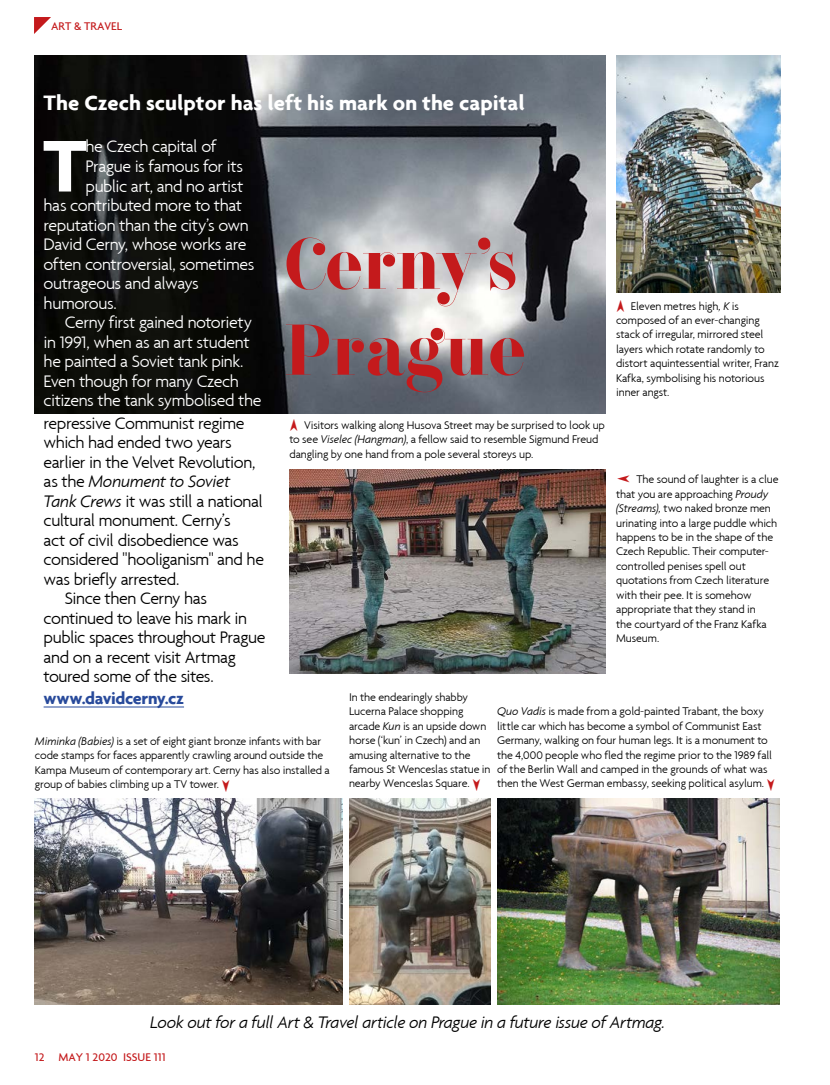
<style>
.page{position:relative;width:830px;height:1085px;background:#fff}
.page>*{position:absolute;margin:0;border:0;box-sizing:border-box;transform-origin:0 0}
.t1{font:700 79.2px "Agenda";color:#fff}
.t2{font:800 71.55px/85.8px "F Bella";color:#c41a1c}
.t3{font:700 22.5px "Agenda";color:#fff}
.t4{font:300 18px "Agenda";letter-spacing:-.03em;color:#000}
.t5{font:300 18px "Agenda";letter-spacing:-.025em;color:#fff}
.t6{font:italic 300 18px "Agenda";letter-spacing:-.02em;color:#000}
.t7{font:700 18px "Agenda";letter-spacing:-.02em;color:#284a9b}
.t8{font:300 12px/14.4px "Agenda";letter-spacing:-.01em;color:#000}
.t9{font:500 12px "Agenda";color:#c41a1c}
.s1{font-style:normal}
.s2{font-style:italic}
.s3{font-family:"Arrows";font-weight:400;font-size:19.5px;color:#c41a1c}
</style>
<div class="page">
<svg style="left:34px;top:17px;width:17px;height:17px"></svg>
<img style="left:35px;top:798px;width:307px;height:205px">
<img style="left:34px;top:55px;width:571px;height:358px">
<img style="left:289px;top:469px;width:316px;height:204px">
<img style="left:616px;top:55px;width:164px;height:238px">
<img style="left:497px;top:798px;width:282px;height:205px">
<hr style="left:44px;top:706px;width:140px;height:1px;background:#284a9b">
<img style="left:349px;top:798px;width:141px;height:205px">
<p class="t9" style="left:51px;top:19px;width:73px">ART &amp; TRAVEL</p>
<h3 class="t3" style="left:44px;top:89px;width:482px">The Czech sculptor has left his mark on the capital</h3>
<h1 class="t1" style="left:43px;top:117px;width:46px">T</h1>
<h3 class="t5" style="left:85px;top:136px;width:132px">he Czech capital of</h3>
<h3 class="t5" style="left:85px;top:156px;width:159px">Prague is famous for its</h3>
<h3 class="t5" style="left:85px;top:175px;width:159px">public art, and no artist</h3>
<h3 class="t5" style="left:44px;top:195px;width:200px">has contributed more to that</h3>
<h3 class="t5" style="left:44px;top:214px;width:206px">reputation than the city’s own</h3>
<h3 class="t5" style="left:44px;top:234px;width:204px">David Cerny, whose works are</h3>
<h3 class="t5" style="left:44px;top:253px;width:212px">often controversial, sometimes</h3>
<h3 class="t5" style="left:44px;top:273px;width:157px">outrageous and always</h3>
<h3 class="t5" style="left:44px;top:292px;width:75px">humorous.</h3>
<h3 class="t5" style="left:65px;top:312px;width:188px">Cerny first gained notoriety</h3>
<h3 class="t5" style="left:44px;top:331px;width:207px">in 1991, when as an art student</h3>
<h3 class="t5" style="left:44px;top:350px;width:201px">he painted a Soviet tank pink.</h3>
<h3 class="t5" style="left:44px;top:370px;width:196px">Even though for many Czech</h3>
<h3 class="t5" style="left:44px;top:389px;width:219px">citizens the tank symbolised the</h3>
<h3 class="t4" style="left:44px;top:412px;width:202px">repressive Communist regime</h3>
<h3 class="t4" style="left:44px;top:431px;width:190px">which had ended two years</h3>
<h3 class="t4" style="left:44px;top:451px;width:213px">earlier in the Velvet Revolution,</h3>
<h3 class="t6" style="left:44px;top:470px;width:188px"><span class="s1">as the</span> Monument to Soviet</h3>
<h3 class="t4" style="left:44px;top:490px;width:221px"><span class="s2">Tank Crews</span> it was still a national</h3>
<h3 class="t4" style="left:44px;top:509px;width:188px">cultural monument. Cerny’s</h3>
<h3 class="t4" style="left:44px;top:529px;width:197px">act of civil disobedience was</h3>
<h3 class="t4" style="left:44px;top:548px;width:222px">considered "hooliganism" and he</h3>
<h3 class="t4" style="left:44px;top:568px;width:137px">was briefly arrested.</h3>
<h3 class="t4" style="left:65px;top:587px;width:144px">Since then Cerny has</h3>
<h3 class="t4" style="left:44px;top:607px;width:205px">continued to leave his mark in</h3>
<h3 class="t4" style="left:44px;top:626px;width:223px">public spaces throughout Prague</h3>
<h3 class="t4" style="left:44px;top:646px;width:194px">and on a recent visit Artmag</h3>
<h3 class="t4" style="left:44px;top:665px;width:171px">toured some of the sites.</h3>
<h3 class="t7" style="left:44px;top:687px;width:142px">www.davidcerny.cz</h3>
<h2 class="t2" style="left:284px;top:221px;width:242px">Cerny’s<br>Prague</h2>
<p class="t8" style="left:615px;top:298px;width:164px"><span class="s3">c</span> Eleven metres high<span class="s2">, K</span> is composed of an ever-changing stack of irregular, mirrored steel layers which rotate randomly to distort aquintessential writer, Franz<br>Kafka, symbolising his notorious inner angst.</p>
<p class="t8" style="left:289px;top:417px;width:317px"><span class="s3">c</span> Visitors walking along Husova Street may be surprised to look up to see <span class="s2">Viselec (Hangman)</span>, a fellow said to resemble Sigmund Freud dangling by one hand from a pole several storeys up.</p>
<p class="t8" style="left:615px;top:472px;width:164px"><span class="s3">b</span> The sound of laughter is a clue that you are approaching <span class="s2">Proudy (Streams),</span> two naked bronze men urinating into a large puddle which happens to be in the shape of the<br>Czech Republic. Their computer&shy;controlled penises spell out quotations from Czech literature with their pee. It is somehow appropriate that they stand in<br>the courtyard of the Franz Kafka<br>Museum.</p>
<p class="t8" style="left:349px;top:689px;width:143px">In the endearingly shabby<br>Lucerna Palace shopping arcade <span class="s2">Kun</span> is an upside down horse (‘kun’ in Czech) and an amusing alternative to the famous St Wenceslas statue in nearby Wenceslas Square. <span class="s3">d</span></p>
<p class="t8" style="left:497px;top:704px;width:280px"><span class="s2">Quo Vadis</span> is made from a gold-painted Trabant, the boxy little car which has become a symbol of Communist East Germany, walking on four human legs. It is a monument to the 4,000 people who fled the regime prior to the 1989 fall of the Berlin Wall and camped in the grounds of what was then the West German embassy, seeking political asylum. <span class="s3">d</span></p>
<p class="t8" style="left:35px;top:733px;width:296px"><span class="s2">Miminka (Babies)</span> is a set of eight giant bronze infants with bar code stamps for faces apparently crawling around outside the Kampa Museum of contemporary art. Cerny has also installed a group of babies climbing up a TV tower. <span class="s3">d</span></p>
<h3 class="t6" style="left:150px;top:1011px;width:516px">Look out for a full Art &amp; Travel article on Prague in a future issue of Artmag.</h3>
<p class="t9" style="left:35px;top:1049px;width:132px">12 MAY 1 2020 ISSUE 111</p>
</div>
